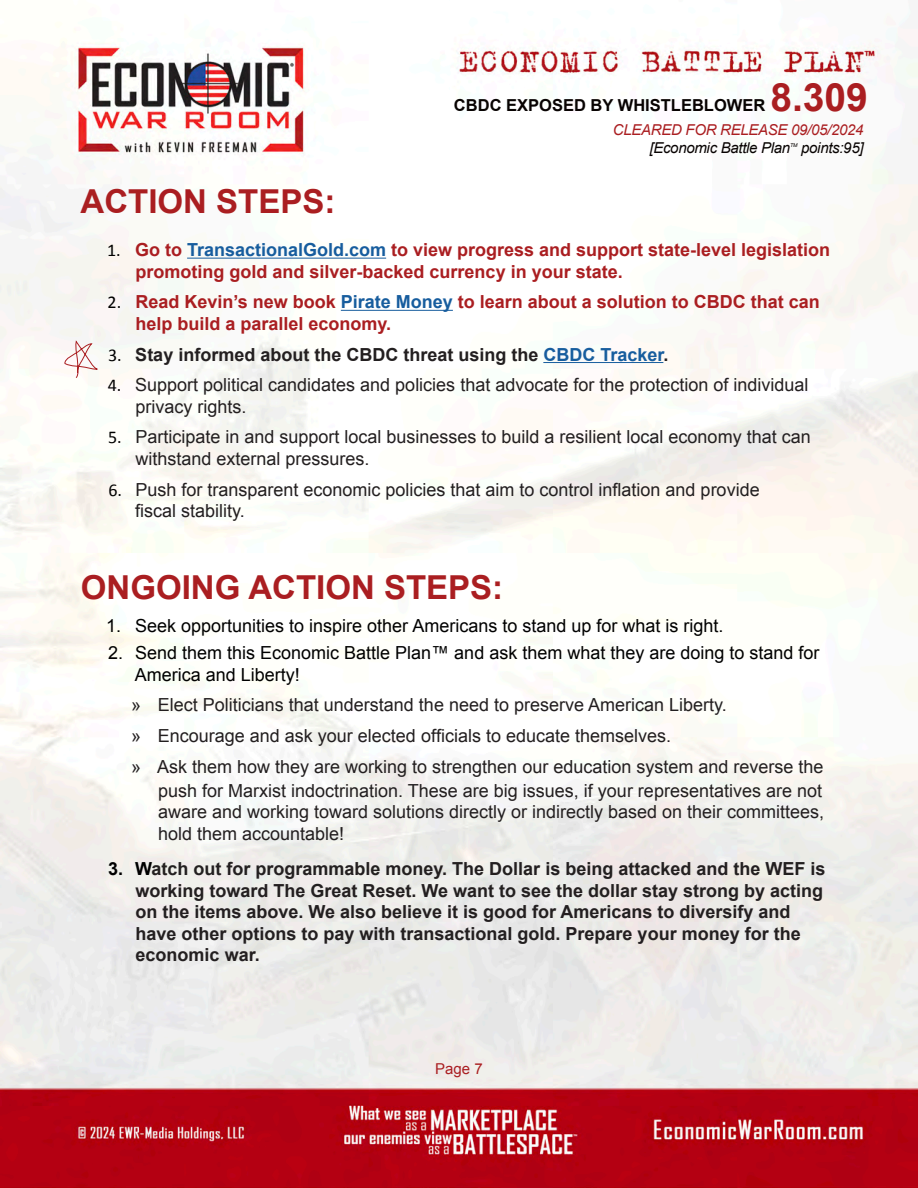
<style>
.page{position:relative;width:918px;height:1188px;background:#fff}
.page>*{position:absolute;margin:0;border:0;box-sizing:border-box;transform-origin:0 0}
.t1{font:700 39px "Arial";color:#aa1e21}
.t2{font:700 33px "Arial";color:#aa1e21}
.t3{font:18px/21.6px "Arial";color:#231f20}
.t4{font:700 18px/21.6px "Arial";color:#231f20}
.t5{font:700 18px/21.6px "Arial";color:#aa1e21}
.t6{font:18px/21.6px "Arial";color:#000}
.t7{font:700 16.5px "Arial";color:#080302}
.t8{font:italic 15px "Arial";letter-spacing:-.02em;color:#080302}
.t9{font:italic 15px "Arial";letter-spacing:-.02em;color:#aa1e21}
.t10{font:15px "Arial";color:#aa1e21}
.t11{font:italic 5.25px "Arial";color:#080302}
.s1{font-family:"Calibri";font-weight:400;color:#000}
.s2{color:#175d9e}
.s3{font-family:"Calibri";color:#000}
.s4{color:#000}
</style>
<div class="page">
<img style="left:0;top:5px;width:918px;height:1183px">
<hr style="left:187px;top:258px;width:199px;height:1px;background:#175d9e">
<hr style="left:341px;top:310px;width:112px;height:1px;background:#175d9e">
<hr style="left:543px;top:362px;width:120px;height:1px;background:#175d9e">
<svg style="left:64px;top:340px;width:38px;height:39px"></svg>
<h1 class="t1" style="left:770px;top:72px;width:99px">8.309</h1>
<p class="t9" style="left:613px;top:120px;width:252px">CLEARED FOR RELEASE 09/05/2024</p>
<p class="t8" style="left:650px;top:138px;width:142px">[Economic Battle Plan</p>
<p class="t11" style="left:790px;top:141px;width:9px">TM</p>
<p class="t8" style="left:801px;top:138px;width:64px">points:95]</p>
<p class="t7" style="left:454px;top:94px;width:313px">CBDC EXPOSED BY WHISTLEBLOWER</p>
<p class="t2" style="left:81px;top:180px;width:256px">ACTION STEPS:</p>
<p class="t5" style="left:136px;top:240px;width:696px;text-indent:-29px"><span class="s1">1.</span> Go to <span class="s2">TransactionalGold.com</span> to view progress and support state-level legislation promoting gold and silver-backed currency in your state.</p>
<p class="t5" style="left:136px;top:292px;width:686px;text-indent:-28px"><span class="s1">2.</span> Read Kevin’s new book <span class="s2">Pirate Money</span> to learn about a solution to CBDC that can help build a parallel economy.</p>
<p class="t4" style="left:108px;top:344px;width:562px"><span class="s1">3.</span> Stay informed about the CBDC threat using the <span class="s2">CBDC Tracker</span>.</p>
<p class="t3" style="left:136px;top:374px;width:674px;text-indent:-28px"><span class="s3">4.</span> Support political candidates and policies that advocate for the protection of individual privacy rights.</p>
<p class="t3" style="left:136px;top:426px;width:677px;text-indent:-27px"><span class="s3">5.</span> Participate in and support local businesses to build a resilient local economy that can withstand external pressures.</p>
<p class="t3" style="left:135px;top:479px;width:626px;text-indent:-27px"><span class="s3">6.</span> Push for transparent economic policies that aim to control inflation and provide fiscal stability.</p>
<p class="t2" style="left:81px;top:565px;width:424px">ONGOING ACTION STEPS:</p>
<p class="t6" style="left:106px;top:615px;width:619px">1. Seek opportunities to inspire other Americans to stand up for what is right.</p>
<p class="t6" style="left:135px;top:642px;width:686px;text-indent:-27px">2. Send them this Economic Battle Plan™ and ask them what they are doing to stand for<br>America and Liberty!</p>
<p class="t3" style="left:131px;top:694px;width:597px">» Elect Politicians that understand the need to preserve American Liberty.</p>
<p class="t3" style="left:131px;top:725px;width:541px">» Encourage and ask your elected officials to educate themselves.</p>
<p class="t3" style="left:131px;top:754px;width:694px;line-height:24px;text-align:right">» Ask them how they are working to strengthen our education system and reverse the push for Marxist indoctrination. These are big issues, if your representatives are not</p>
<p class="t3" style="left:158px;top:801px;width:668px">aware and working toward solutions directly or indirectly based on their committees, hold them accountable!</p>
<p class="t4" style="left:135px;top:858px;width:691px;text-indent:-27px"><span class="s4">3. W</span>atch out for programmable money. The Dollar is being attacked and the WEF is working toward The Great Reset. We want to see the dollar stay strong by acting on the items above. We also believe it is good for Americans to diversify and have other options to pay with transactional gold. Prepare your money for the economic war.</p>
<p class="t10" style="left:435px;top:1059px;width:49px">Page 7</p>
</div>
